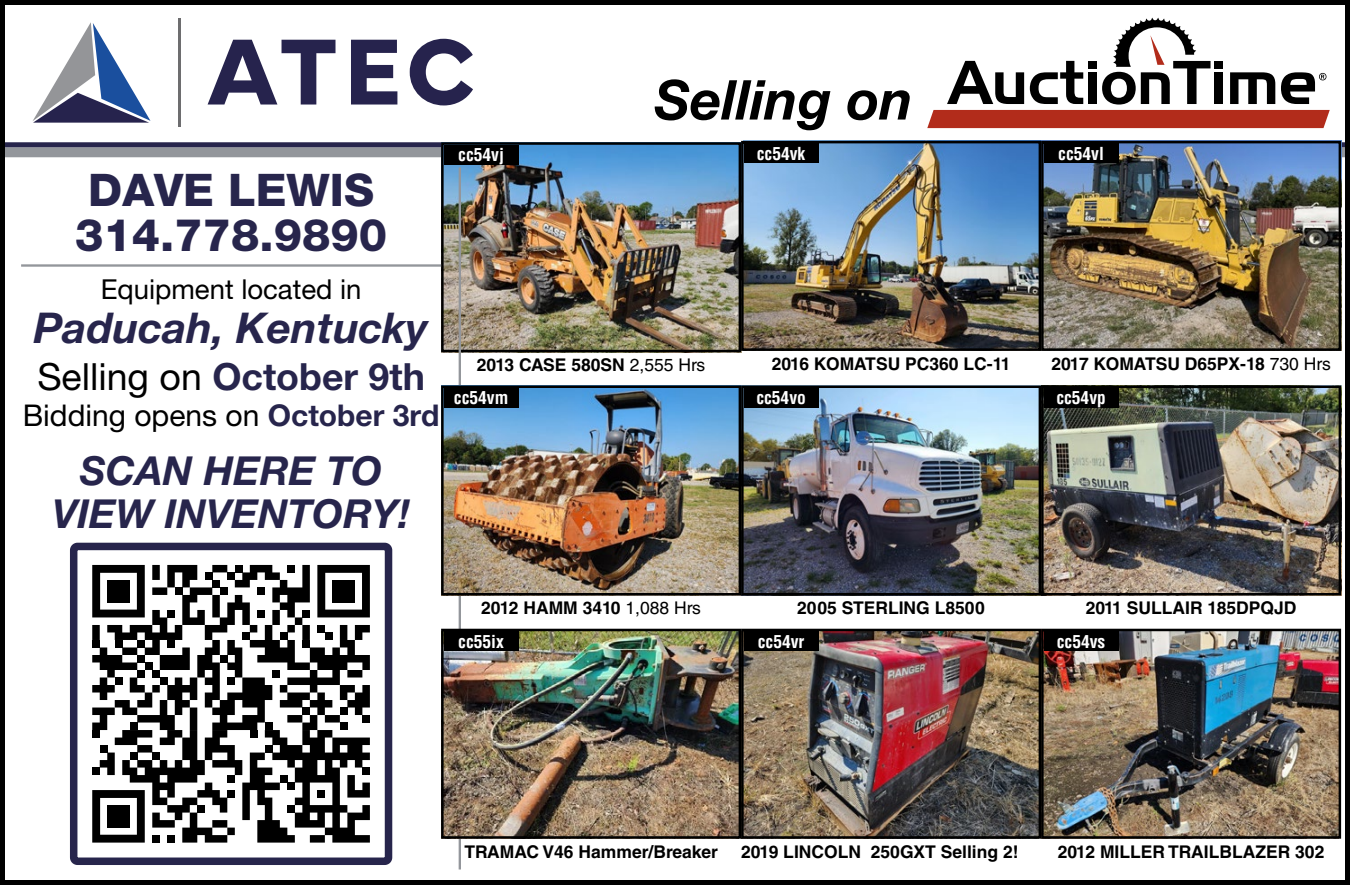
<style>
.page{position:relative;width:1350px;height:885px;background:#fff}
.page>*{position:absolute;margin:0;border:0;box-sizing:border-box;transform-origin:0 0}
.t1{font:italic 700 55px "Helvetica Neue LT Std";color:#000}
.t2{font:800 45px/45px "Helvetica Neue LT Std";color:#27254c}
.t3{font:italic 700 42.5px "Helvetica Neue LT Std";color:#27254c}
.t4{font:italic 700 40px/42.5px "Helvetica Neue LT Std";color:#27254c;text-align:center}
.t5{font:700 37.5px "Helvetica Neue LT Std";color:#27254c}
.t6{font:30px "Helvetica Neue LT Std";color:#000}
.t7{font:27.5px "Helvetica Neue LT Std";color:#000}
.t8{font:700 17.5px "Helvetica LT Std";color:#000}
.t9{font:700 condensed 17.5px "Helvetica LT Std";color:#fff}
.s1{font-weight:400;color:#000}
.s2{font-weight:700;color:#27254c}
.s3{font-weight:400}
</style>
<div class="page">
<div style="left:0;top:147px;width:1349px;height:10px;background:#93969b"></div>
<div style="left:0;top:142px;width:1349px;height:5px;background:#27254c"></div>
<div style="left:0;top:0;width:1350px;height:885px;border:5px solid #000"></div>
<img style="left:444px;top:145px;width:294px;height:204px">
<div style="left:441px;top:142px;width:300px;height:210px;border:2px solid #000"></div>
<div style="left:444px;top:145px;width:75px;height:20px;background:#000"></div>
<hr style="left:21px;top:264px;width:420px;height:3px;background:#93969b">
<hr style="left:459px;top:168px;width:2px;height:702px;background:#93969b">
<svg style="left:927px;top:18px;width:403px;height:110px"></svg>
<div style="left:70px;top:543px;width:322px;height:322px;border:8px solid #27254c;border-radius:4px"></div>
<svg style="left:92px;top:565px;width:278px;height:278px"></svg>
<div style="left:107px;top:580px;width:23px;height:22px;background:#000"></div>
<div style="left:332px;top:580px;width:23px;height:22px;background:#000"></div>
<div style="left:107px;top:805px;width:23px;height:23px;background:#000"></div>
<svg style="left:32px;top:22px;width:119px;height:101px"></svg>
<hr style="left:179px;top:19px;width:2px;height:108px;background:#6d6d6f">
<svg style="left:208px;top:40px;width:128px;height:65px"></svg>
<svg style="left:351px;top:40px;width:46px;height:65px"></svg>
<svg style="left:410px;top:39px;width:63px;height:66px"></svg>
<img style="left:744px;top:144px;width:294px;height:204px">
<div style="left:741px;top:141px;width:300px;height:210px;border:2px solid #000"></div>
<div style="left:744px;top:143px;width:75px;height:20px;background:#000"></div>
<img style="left:1044px;top:144px;width:294px;height:204px">
<div style="left:1041px;top:141px;width:300px;height:210px;border:2px solid #000"></div>
<div style="left:1044px;top:143px;width:75px;height:20px;background:#000"></div>
<img style="left:444px;top:388px;width:294px;height:204px">
<div style="left:441px;top:385px;width:300px;height:210px;border:2px solid #000"></div>
<div style="left:444px;top:388px;width:75px;height:20px;background:#000"></div>
<img style="left:744px;top:388px;width:294px;height:204px">
<div style="left:741px;top:385px;width:300px;height:210px;border:2px solid #000"></div>
<div style="left:744px;top:388px;width:75px;height:20px;background:#000"></div>
<img style="left:1044px;top:388px;width:294px;height:204px">
<div style="left:1041px;top:385px;width:300px;height:210px;border:2px solid #000"></div>
<div style="left:1044px;top:388px;width:75px;height:20px;background:#000"></div>
<img style="left:444px;top:632px;width:294px;height:204px">
<div style="left:441px;top:629px;width:300px;height:210px;border:2px solid #000"></div>
<div style="left:444px;top:631px;width:75px;height:20px;background:#000"></div>
<img style="left:744px;top:632px;width:294px;height:204px">
<div style="left:741px;top:629px;width:300px;height:210px;border:2px solid #000"></div>
<div style="left:744px;top:631px;width:75px;height:20px;background:#000"></div>
<img style="left:1044px;top:632px;width:294px;height:204px">
<div style="left:1041px;top:629px;width:300px;height:210px;border:2px solid #000"></div>
<div style="left:1044px;top:631px;width:75px;height:20px;background:#000"></div>
<h2 class="t2" style="left:75px;top:167px;width:313px">DAVE LEWIS<br>314.778.9890</h2>
<h3 class="t7" style="left:101px;top:273px;width:262px">Equipment located in</h3>
<h3 class="t3" style="left:34px;top:302px;width:396px">Paducah, Kentucky</h3>
<h3 class="t5" style="left:37px;top:354px;width:389px"><span class="s1">Selling on</span> October 9th</h3>
<h3 class="t6" style="left:23px;top:398px;width:418px">Bidding opens on <span class="s2">October 3rd</span></h3>
<h3 class="t4" style="left:52px;top:449px;width:359px">SCAN HERE TO<br>VIEW INVENTORY!</h3>
<p class="t9" style="left:458px;top:144px;width:47px">cc54vj</p>
<h1 class="t1" style="left:654px;top:66px;width:260px">Selling on</h1>
<p class="t9" style="left:757px;top:142px;width:50px">cc54vk</p>
<p class="t8" style="left:477px;top:354px;width:230px">2013 CASE 580SN <span class="s3">2,555 Hrs</span></p>
<p class="t9" style="left:454px;top:387px;width:56px">cc54vm</p>
<p class="t8" style="left:772px;top:353px;width:240px">2016 KOMATSU PC360 LC-11</p>
<p class="t9" style="left:756px;top:387px;width:51px">cc54vo</p>
<p class="t8" style="left:481px;top:597px;width:221px">2012 HAMM 3410 <span class="s3">1,088 Hrs</span></p>
<p class="t9" style="left:458px;top:630px;width:47px">cc55ix</p>
<p class="t8" style="left:797px;top:597px;width:189px">2005 STERLING L8500</p>
<p class="t9" style="left:758px;top:630px;width:48px">cc54vr</p>
<p class="t9" style="left:1058px;top:142px;width:47px">cc54vl</p>
<p class="t8" style="left:1051px;top:353px;width:281px">2017 KOMATSU D65PX-18 <span class="s3">730 Hrs</span></p>
<p class="t9" style="left:1056px;top:387px;width:51px">cc54vp</p>
<p class="t8" style="left:1086px;top:597px;width:212px">2011 SULLAIR 185DPQJD</p>
<p class="t9" style="left:1057px;top:630px;width:50px">cc54vs</p>
<p class="t8" style="left:464px;top:841px;width:255px">TRAMAC V46 Hammer/Breaker</p>
<p class="t8" style="left:741px;top:841px;width:279px">2019 LINCOLN 250GXT Selling 2!</p>
<p class="t8" style="left:1058px;top:841px;width:268px">2012 MILLER TRAILBLAZER 302</p>
</div>
